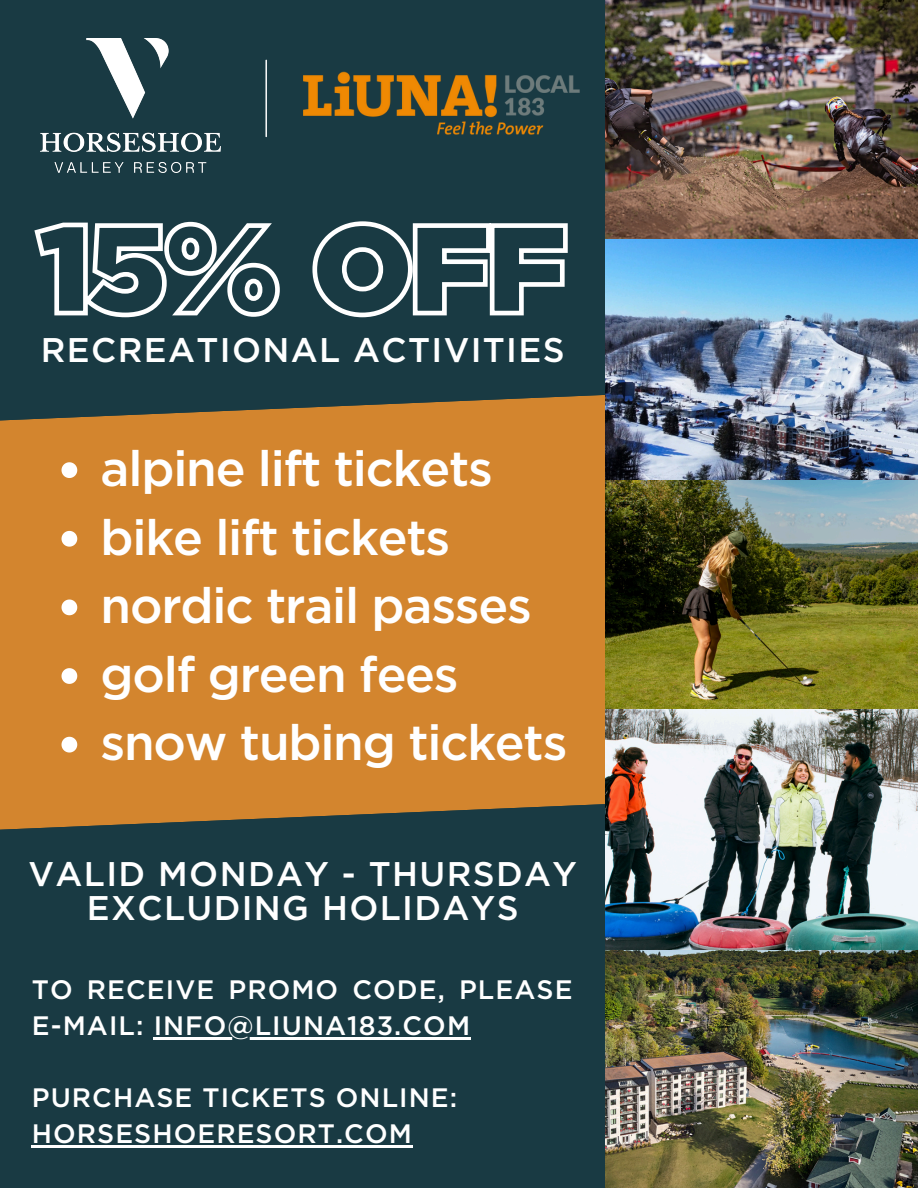
<style>
.page{position:relative;width:918px;height:1188px;background:#193a43}
.page>*{position:absolute;margin:0;border:0;box-sizing:border-box;transform-origin:0 0}
.t1{font:500 49.5px "Gotham";letter-spacing:-.025em;color:#fff}
.t2{font:500 34.2px/33.8px "Gotham";letter-spacing:.04em;color:#fff;text-align:center}
.t3{font:500 26.7px/36px "Gotham";letter-spacing:.04em;color:#fff}
</style>
<div class="page">
<svg style="left:0;top:378px;width:606px;height:456px;background:#bf7d30"></svg>
<img style="left:606px;top:0;width:312px;height:710px">
<img style="left:606px;top:950px;width:312px;height:238px">
<img style="left:606px;top:710px;width:312px;height:240px">
<img style="left:40px;top:39px;width:180px;height:134px">
<img style="left:303px;top:71px;width:277px;height:64px">
<img style="left:265px;top:59px;width:2px;height:79px">
<svg style="left:34px;top:221px;width:534px;height:97px"></svg>
<svg style="left:62px;top:462px;width:15px;height:16px"></svg>
<svg style="left:62px;top:531px;width:15px;height:16px"></svg>
<svg style="left:62px;top:600px;width:15px;height:15px"></svg>
<svg style="left:62px;top:668px;width:15px;height:16px"></svg>
<svg style="left:62px;top:737px;width:15px;height:16px"></svg>
<hr style="left:154px;top:1037px;width:317px;height:2px;background:#fff">
<hr style="left:32px;top:1145px;width:381px;height:2px;background:#fff">
<p class="t2" style="left:41px;top:333px;width:525px">RECREATIONAL ACTIVITIES</p>
<p class="t1" style="left:101px;top:438px;width:394px">alpine lift tickets</p>
<p class="t1" style="left:101px;top:507px;width:351px">bike lift tickets</p>
<p class="t1" style="left:101px;top:576px;width:433px">nordic trail passes</p>
<p class="t1" style="left:101px;top:644px;width:360px">golf green fees</p>
<p class="t1" style="left:101px;top:713px;width:468px">snow tubing tickets</p>
<p class="t2" style="left:29px;top:857px;width:550px">VALID MONDAY - THURSDAY<br>EXCLUDING HOLIDAYS</p>
<p class="t3" style="left:32px;top:971px;width:542px">TO RECEIVE PROMO CODE, PLEASE<br>E-MAIL: INFO@LIUNA183.COM</p>
<p class="t3" style="left:32px;top:1079px;width:427px">PURCHASE TICKETS ONLINE:<br>HORSESHOERESORT.COM</p>
</div>
